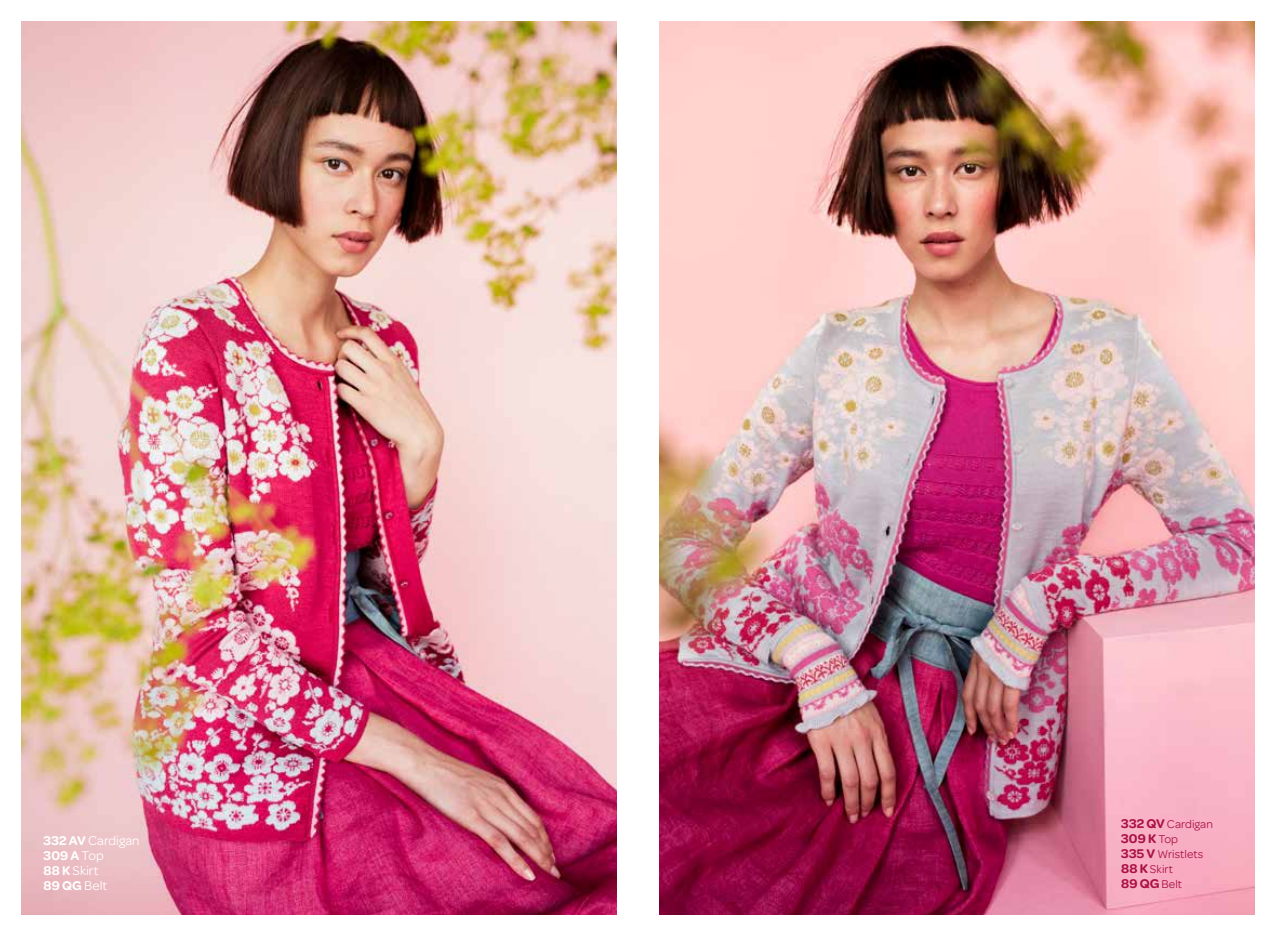
<style>
.page{position:relative;width:1276px;height:936px;background:#fff}
.page>*{position:absolute;margin:0;border:0;box-sizing:border-box;transform-origin:0 0}
.t1{font:13.5px/15px "Omnes";color:#fff}
.t2{font:600 13.5px "Omnes";letter-spacing:.015em;color:#aa1045}
.t3{font:12px/15px "Omnes";letter-spacing:.005em;color:#aa1045}
.s1{font-weight:600}
.s2{font-weight:600;font-size:13.5px}
.s3{font-weight:400;font-size:12px}
</style>
<div class="page">
<img style="left:21px;top:21px;width:596px;height:893px">
<img style="left:659px;top:21px;width:595px;height:893px">
<p class="t1" style="left:44px;top:832px;width:97px"><span class="s1">332 AV</span> Cardigan<br><span class="s1">309 A</span> Top<br><span class="s1">88 K</span> Skirt<br><span class="s1">89 QG</span> Belt</p>
<p class="t3" style="left:1121px;top:816px;width:93px"><span class="s2">332 QV</span> Cardigan</p>
<p class="t2" style="left:1121px;top:830px;width:58px">309 K <span class="s3">Top</span></p>
<p class="t3" style="left:1121px;top:846px;width:84px"><span class="s2">335 V</span> Wristlets<br><span class="s2">88 K</span> Skirt</p>
<p class="t2" style="left:1121px;top:875px;width:62px">89 QG <span class="s3">Belt</span></p>
</div>
